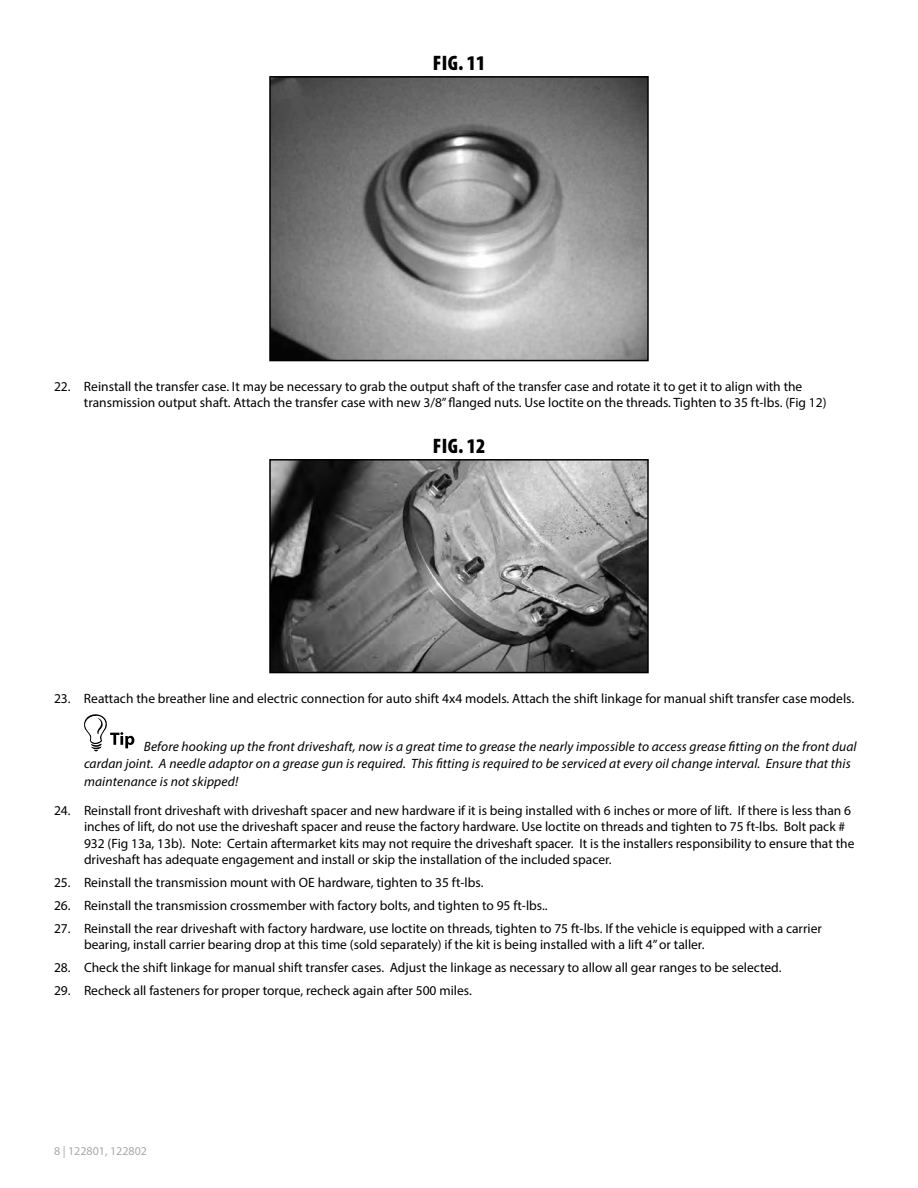
<style>
.page{position:relative;width:918px;height:1188px;background:#fff}
.page>*{position:absolute;margin:0;border:0;box-sizing:border-box;transform-origin:0 0}
.t1{font:900 condensed 21px "Myriad Pro";letter-spacing:.02em;color:#000}
.t2{font:13.5px/16.2px "Myriad Pro";color:#000}
.t3{font:italic 13.5px/16.2px "Myriad Pro";letter-spacing:.01em;color:#000}
.t4{font:12px "Myriad Pro";color:#a7a9ac}
</style>
<div class="page">
<img style="left:272px;top:79px;width:374px;height:279px">
<div style="left:269px;top:76px;width:380px;height:285px;border:2px solid #000"></div>
<img style="left:272px;top:462px;width:374px;height:208px">
<div style="left:269px;top:459px;width:380px;height:214px;border:2px solid #000"></div>
<svg style="left:84px;top:714px;width:50px;height:38px"></svg>
<h1 class="t1" style="left:433px;top:51px;width:54px">FIG. 11</h1>
<p class="t2" style="left:84px;top:378px;width:744px;text-indent:-30px">22. Reinstall the transfer case. It may be necessary to grab the output shaft of the transfer case and rotate it to get it to align with the transmission output shaft. Attach the transfer case with new 3/8” flanged nuts. Use loctite on the threads. Tighten to 35 ft-lbs. (Fig 12)</p>
<h1 class="t1" style="left:433px;top:434px;width:54px">FIG. 12</h1>
<p class="t2" style="left:54px;top:690px;width:802px">23. Reattach the breather line and electric connection for auto shift 4x4 models. Attach the shift linkage for manual shift transfer case models.</p>
<p class="t3" style="left:84px;top:739px;width:774px;text-indent:60px">Before hooking up the front driveshaft, now is a great time to grease the nearly impossible to access grease fitting on the front dual cardan joint. A needle adaptor on a grease gun is required. This fitting is required to be serviced at every oil change interval. Ensure that this</p>
<p class="t3" style="left:84px;top:773px;width:156px">maintenance is not skipped!</p>
<p class="t2" style="left:84px;top:802px;width:772px;text-indent:-30px">24. Reinstall front driveshaft with driveshaft spacer and new hardware if it is being installed with 6 inches or more of lift. If there is less than 6 inches of lift, do not use the driveshaft spacer and reuse the factory hardware. Use loctite on threads and tighten to 75 ft-lbs. Bolt pack # 932 (Fig 13a, 13b). Note: Certain aftermarket kits may not require the driveshaft spacer. It is the installers responsibility to ensure that the driveshaft has adequate engagement and install or skip the installation of the included spacer.</p>
<p class="t2" style="left:54px;top:874px;width:431px">25. Reinstall the transmission mount with OE hardware, tighten to 35 ft-lbs.</p>
<p class="t2" style="left:54px;top:897px;width:495px">26. Reinstall the transmission crossmember with factory bolts, and tighten to 95 ft-lbs..</p>
<p class="t2" style="left:84px;top:920px;width:739px;text-indent:-30px">27. Reinstall the rear driveshaft with factory hardware, use loctite on threads, tighten to 75 ft-lbs. If the vehicle is equipped with a carrier bearing, install carrier bearing drop at this time (sold separately) if the kit is being installed with a lift 4” or taller.</p>
<p class="t2" style="left:54px;top:959px;width:729px">28. Check the shift linkage for manual shift transfer cases. Adjust the linkage as necessary to allow all gear ranges to be selected.</p>
<p class="t2" style="left:54px;top:982px;width:419px">29. Recheck all fasteners for proper torque, recheck again after 500 miles.</p>
<p class="t4" style="left:54px;top:1143px;width:95px">8 | 122801, 122802</p>
</div>
